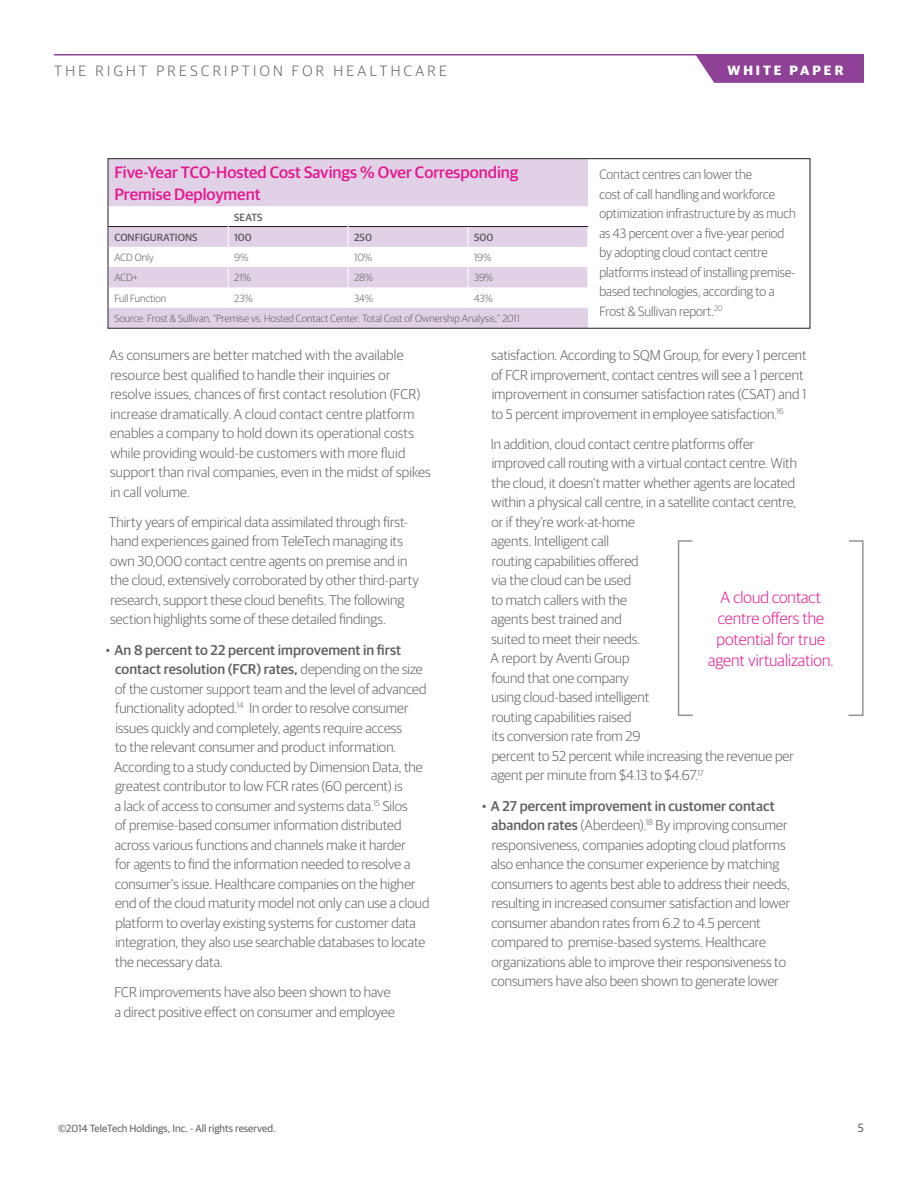
<style>
.page{position:relative;width:918px;height:1188px;background:#fff}
.page>*{position:absolute;margin:0;border:0;box-sizing:border-box;transform-origin:0 0}
.Callout_Title{font:500 16.5px/22.5px "Guardian Sans";color:#e41990}
.Large_Callout_Color{font:300 16.5px/21px "Guardian Sans";color:#e41990;text-align:center}
.t1{font:300 15px "Guardian Sans";letter-spacing:.22em;color:#5f5f62}
.Body_Text{font:300 14.25px/19.5px "Guardian Sans";color:#5f5f62}
.Callout_Copy{font:300 13.5px/19.5px "Guardian Sans";color:#5f5f62}
.t2{font:700 13.5px "Guardian Sans";letter-spacing:.22em;color:#fff}
.t3{font:12px "Guardian Sans";color:#5f5f62}
.Job_Number_Date_Last{font:300 10.5px "Guardian Sans";color:#5f5f62}
.t4{font:10.5px "Guardian Sans";color:#5f5f62}
.Job_Number_Date_Last-2{font:500 10.5px "Guardian Sans";color:#5f5f62}
.s1{font-weight:500}
</style>
<div class="page">
<hr style="left:54px;top:54px;width:810px;height:1px;background:#8f4198">
<svg style="left:696px;top:55px;width:168px;height:28px;background:#954c9d"></svg>
<div style="left:678px;top:540px;width:16px;height:176px;border:2px solid #939598"></div>
<div style="left:848px;top:540px;width:16px;height:176px;border:2px solid #939598"></div>
<svg style="left:110px;top:160px;width:478px;height:167px;fill:#e1d1e6"></svg>
<hr style="left:108px;top:226px;width:120px;height:1px;background:#231f20">
<hr style="left:229px;top:226px;width:119px;height:1px;background:#231f20">
<hr style="left:349px;top:226px;width:119px;height:1px;background:#231f20">
<hr style="left:468px;top:226px;width:120px;height:1px;background:#231f20">
<svg style="left:228px;top:206px;width:1px;height:102px"></svg>
<svg style="left:348px;top:206px;width:1px;height:102px"></svg>
<svg style="left:468px;top:227px;width:1px;height:81px"></svg>
<div style="left:108px;top:158px;width:702px;height:171px;border:1px solid #231f20"></div>
<p class="t1" style="left:54px;top:60px;width:394px">THE RIGHT PRESCRIPTION FOR HEALTHCARE</p>
<p class="t2" style="left:728px;top:60px;width:117px">WHITE PAPER</p>
<p class="Callout_Title" style="left:114px;top:159px;width:405px">Five-Year TCO-Hosted Cost Savings % Over Corresponding<br>Premise Deployment</p>
<p class="Job_Number_Date_Last-2" style="left:234px;top:209px;width:30px">SEATS</p>
<p class="Job_Number_Date_Last-2" style="left:114px;top:230px;width:85px">CONFIGURATIONS</p>
<p class="Job_Number_Date_Last-2" style="left:234px;top:230px;width:19px">100</p>
<p class="Job_Number_Date_Last-2" style="left:354px;top:230px;width:19px">250</p>
<p class="Job_Number_Date_Last-2" style="left:474px;top:230px;width:21px">500</p>
<p class="Job_Number_Date_Last" style="left:114px;top:250px;width:41px">ACD Only</p>
<p class="Job_Number_Date_Last" style="left:234px;top:250px;width:16px">9%</p>
<p class="Job_Number_Date_Last" style="left:354px;top:250px;width:20px">10%</p>
<p class="Job_Number_Date_Last" style="left:474px;top:250px;width:19px">19%</p>
<p class="Job_Number_Date_Last" style="left:114px;top:271px;width:25px">ACD+</p>
<p class="Job_Number_Date_Last" style="left:234px;top:271px;width:18px">21%</p>
<p class="Job_Number_Date_Last" style="left:354px;top:271px;width:21px">28%</p>
<p class="Job_Number_Date_Last" style="left:474px;top:271px;width:21px">39%</p>
<p class="Job_Number_Date_Last" style="left:114px;top:291px;width:53px">Full Function</p>
<p class="Job_Number_Date_Last" style="left:234px;top:291px;width:20px">23%</p>
<p class="Job_Number_Date_Last" style="left:354px;top:291px;width:20px">34%</p>
<p class="Job_Number_Date_Last" style="left:474px;top:291px;width:21px">43%</p>
<p class="Job_Number_Date_Last" style="left:114px;top:311px;width:407px">Source: Frost &amp; Sullivan, “Premise vs. Hosted Contact Center: Total Cost of Ownership Analysis;” 2011</p>
<p class="Callout_Copy" style="left:599px;top:164px;width:198px">Contact centres can lower the<br>cost of call handling and workforce optimization infrastructure by as much as 43 percent over a five-year period by adopting cloud contact centre platforms instead of installing premise&shy;based technologies, according to a Frost &amp; Sullivan report.<sup>20</sup></p>
<p class="Body_Text" style="left:109px;top:345px;width:323px">As consumers are better matched with the available resource best qualified to handle their inquiries or resolve issues, chances of first contact resolution (FCR) increase dramatically. A cloud contact centre platform enables a company to hold down its operational costs while providing would-be customers with more fluid support than rival companies, even in the midst of spikes in call volume.</p>
<p class="Body_Text" style="left:109px;top:511px;width:312px">Thirty years of empirical data assimilated through first&shy;hand experiences gained from TeleTech managing its own 30,000 contact centre agents on premise and in the cloud, extensively corroborated by other third-party research, support these cloud benefits. The following section highlights some of these detailed findings.</p>
<p class="Body_Text" style="left:114px;top:639px;width:317px;text-indent:-8px">• <span class="s1">An 8 percent to 22 percent improvement in first contact resolution (FCR) rates,</span> depending on the size of the customer support team and the level of advanced functionality adopted.<sup>14</sup> In order to resolve consumer issues quickly and completely, agents require access<br>to the relevant consumer and product information.<br>According to a study conducted by Dimension Data, the greatest contributor to low FCR rates (60 percent) is<br>a lack of access to consumer and systems data.<sup>15</sup> Silos<br>of premise-based consumer information distributed across various functions and channels make it harder<br>for agents to find the information needed to resolve a consumer’s issue. Healthcare companies on the higher end of the cloud maturity model not only can use a cloud platform to overlay existing systems for customer data integration, they also use searchable databases to locate the necessary data.</p>
<p class="Body_Text" style="left:114px;top:981px;width:282px">FCR improvements have also been shown to have a direct positive effect on consumer and employee</p>
<p class="Body_Text" style="left:491px;top:345px;width:317px">satisfaction. According to SQM Group, for every 1 percent of FCR improvement, contact centres will see a 1 percent improvement in consumer satisfaction rates (CSAT) and 1 to 5 percent improvement in employee satisfaction.<sup>16</sup></p>
<p class="Body_Text" style="left:491px;top:433px;width:308px">In addition, cloud contact centre platforms offer improved call routing with a virtual contact centre. With the cloud, it doesn’t matter whether agents are located within a physical call centre, in a satellite contact centre, or if they’re work-at-home<br>agents. Intelligent call<br>routing capabilities offered<br>via the cloud can be used<br>to match callers with the<br>agents best trained and<br>suited to meet their needs.<br>A report by Aventi Group<br>found that one company<br>using cloud-based intelligent<br>routing capabilities raised<br>its conversion rate from 29<br>percent to 52 percent while increasing the revenue per agent per minute from $4.13 to $4.67.<sup>17</sup></p>
<p class="Body_Text" style="left:491px;top:795px;width:301px;text-indent:-9px">• <span class="s1">A 27 percent improvement in customer contact abandon rates</span> (Aberdeen).<sup>18</sup> By improving consumer responsiveness, companies adopting cloud platforms also enhance the consumer experience by matching consumers to agents best able to address their needs, resulting in increased consumer satisfaction and lower consumer abandon rates from 6.2 to 4.5 percent compared to premise-based systems. Healthcare organizations able to improve their responsiveness to consumers have also been shown to generate lower</p>
<p class="Large_Callout_Color" style="left:708px;top:586px;width:127px">A cloud contact centre offers the potential for true agent virtualization.</p>
<p class="t4" style="left:58px;top:1121px;width:219px">©2014 TeleTech Holdings, Inc. - All rights reserved.</p>
<p class="t3" style="left:858px;top:1119px;width:8px">5</p>
</div>
